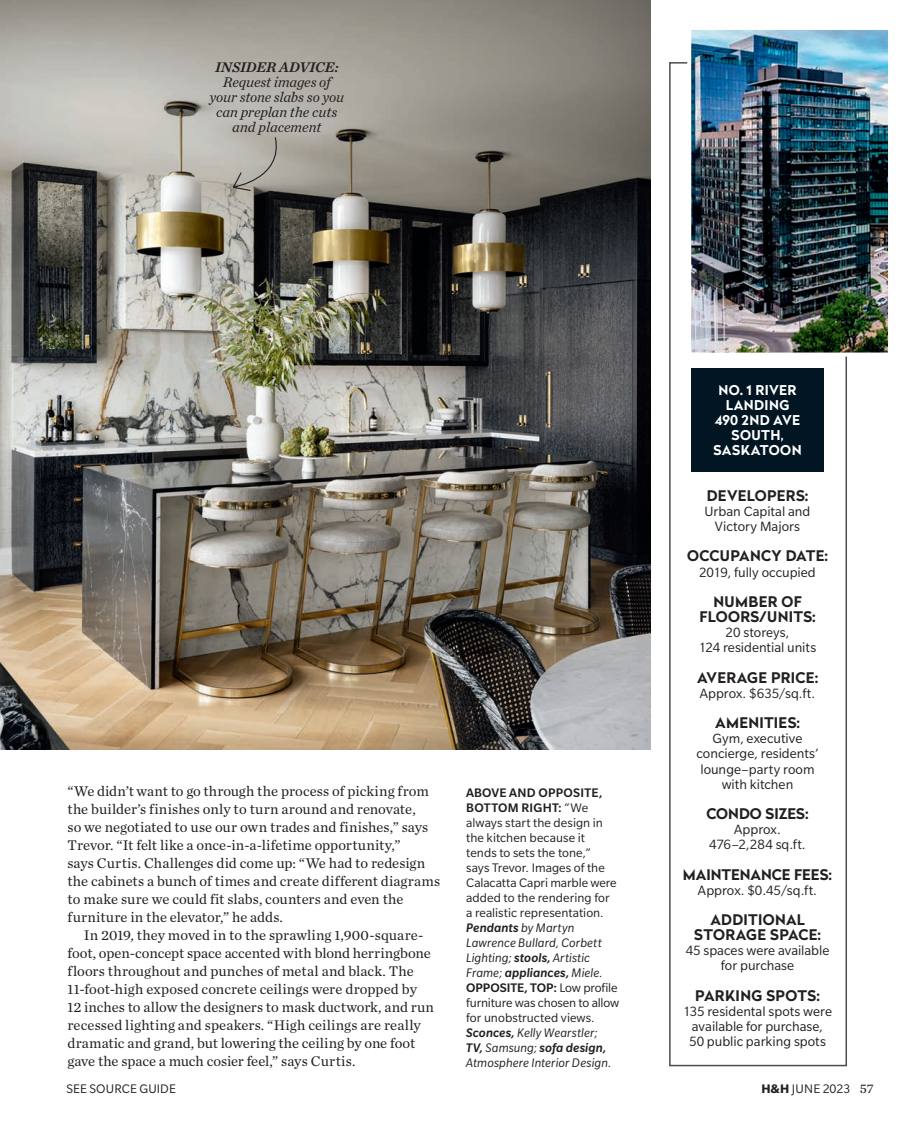
<style>
.page{position:relative;width:918px;height:1134px;background:#fff}
.page>*{position:absolute;margin:0;border:0;box-sizing:border-box;transform-origin:0 0}
.t1{font:14.7px/18px "Chronicle Text G1";letter-spacing:.005em;color:#231f20}
.t2{font:14.7px/15.1px "Slate Pro";color:#231f20;text-align:center}
.t3{font:700 14.7px/15.1px "Radikal";letter-spacing:.02em;color:#231f20;text-align:center}
.t4{font:italic 14.7px/15px "Chronicle Text G1";letter-spacing:-.01em;color:#231f20;text-align:center}
.t5{font:700 14.7px "Radikal";color:#231f20}
.t6{font:italic 14.7px "Chronicle Text G1 Semi";letter-spacing:-.015em;color:#231f20}
.t7{font:13.5px/15px "Slate Pro";letter-spacing:.005em;color:#231f20}
.t8{font:700 13.5px/15px "Radikal";letter-spacing:.025em;color:#fff;text-align:center}
.s1{font-weight:500}
.s2{font-weight:500;font-style:italic}
.s3{font-style:italic}
.s4{font-weight:700}
.s5{font-family:"Chronicle Text G1"}
</style>
<div class="page">
<img style="left:0;top:0;width:650px;height:750px">
<div style="left:669px;top:62px;width:178px;height:1004px;background:#fff;border:2px solid #231f20"></div>
<img style="left:692px;top:31px;width:195px;height:321px">
<div style="left:687px;top:26px;width:205px;height:331px;border:4px solid #fff"></div>
<svg style="left:232px;top:136px;width:51px;height:56px;background:#aba8a1"></svg>
<div style="left:691px;top:369px;width:133px;height:103px;background:#011622"></div>
<p class="t6" style="left:215px;top:56px;width:125px">INSIDER ADVICE:</p>
<p class="t4" style="left:209px;top:74px;width:136px">Request images of your stone slabs so you can preplan the cuts and placement</p>
<p class="t1" style="left:68px;top:781px;width:374px">“We didn’t want to go through the process of picking from the builder’s finishes only to turn around and renovate,<br>so we negotiated to use our own trades and finishes,” says Trevor. “It felt like a once-in-a-lifetime opportunity,”<br>says Curtis. Challenges did come up: “We had to redesign the cabinets a bunch of times and create different diagrams to make sure we could fit slabs, counters and even the furniture in the elevator,” he adds.</p>
<p class="t1" style="left:68px;top:925px;width:368px;text-indent:16px">In 2019, they moved in to the sprawling 1,900-square&shy;foot, open-concept space accented with blond herringbone floors throughout and punches of metal and black. The 11-foot-high exposed concrete ceilings were dropped by 12 inches to allow the designers to mask ductwork, and run recessed lighting and speakers. “High ceilings are really dramatic and grand, but lowering the ceiling by one foot gave the space a much cosier feel,” says Curtis.</p>
<p class="t7" style="left:466px;top:785px;width:155px"><span class="s1">ABOVE AND OPPOSITE,<br>BOTTOM RIGHT:</span> “We always start the design in the kitchen because it<br>tends to sets the tone,”<br>says Trevor. Images of the<br>Calacatta Capri marble were added to the rendering for<br>a realistic representation.<br><span class="s2">Pendants</span> <span class="s3">by Martyn<br>Lawrence Bullard, Corbett<br>Lighting;</span> <span class="s2">stools,</span> <span class="s3">Artistic<br>Frame;</span> <span class="s2">appliances,</span> <span class="s3">Miele.<br></span><span class="s1">OPPOSITE, TOP:</span> Low profile furniture was chosen to allow for unobstructed views.<br><span class="s2">Sconces,</span> <span class="s3">Kelly Wearstler;<br></span><span class="s2">TV,</span> <span class="s3">Samsung;</span> <span class="s2">sofa design,<br></span><span class="s3">Atmosphere Interior Design.</span></p>
<p class="t8" style="left:714px;top:383px;width:89px">NO. 1 RIVER<br>LANDING<br>490 2ND AVE<br>SOUTH,<br>SASKATOON</p>
<p class="t3" style="left:707px;top:488px;width:103px">DEVELOPERS:</p>
<p class="t2" style="left:705px;top:504px;width:107px">Urban Capital and<br>Victory Majors</p>
<p class="t3" style="left:687px;top:548px;width:142px">OCCUPANCY DATE:</p>
<p class="t2" style="left:699px;top:564px;width:118px">2019, fully occupied</p>
<p class="t3" style="left:699px;top:594px;width:118px">NUMBER OF<br>FLOORS/UNITS:</p>
<p class="t2" style="left:699px;top:625px;width:119px">20 storeys,<br>124 residential units</p>
<p class="t3" style="left:697px;top:669px;width:123px">AVERAGE PRICE:</p>
<p class="t2" style="left:700px;top:685px;width:117px">Approx. $635/sq.ft.</p>
<p class="t3" style="left:715px;top:715px;width:87px">AMENITIES:</p>
<p class="t2" style="left:696px;top:731px;width:124px">Gym, executive concierge, residents’ lounge–party room with kitchen</p>
<p class="t3" style="left:706px;top:806px;width:104px">CONDO SIZES:</p>
<p class="t2" style="left:709px;top:822px;width:98px">Approx.<br>476–2,284 sq.ft.</p>
<p class="t5" style="left:683px;top:863px;width:151px">MAINTENANCE FEES:</p>
<p class="t2" style="left:698px;top:882px;width:121px">Approx. $0.45/sq.ft.</p>
<p class="t3" style="left:694px;top:912px;width:128px">ADDITIONAL<br>STORAGE SPACE:</p>
<p class="t2" style="left:686px;top:943px;width:145px">45 spaces were available for purchase</p>
<p class="t3" style="left:695px;top:988px;width:126px">PARKING SPOTS:</p>
<p class="t2" style="left:683px;top:1004px;width:150px">135 residental spots were available for purchase,<br>50 public parking spots</p>
<p class="t7" style="left:66px;top:1081px;width:111px">SEE SOURCE GUIDE</p>
<p class="t7" style="left:761px;top:1081px;width:114px"><span class="s4">H&amp;H</span> JUNE 2023 <span class="s5">57</span></p>
</div>
